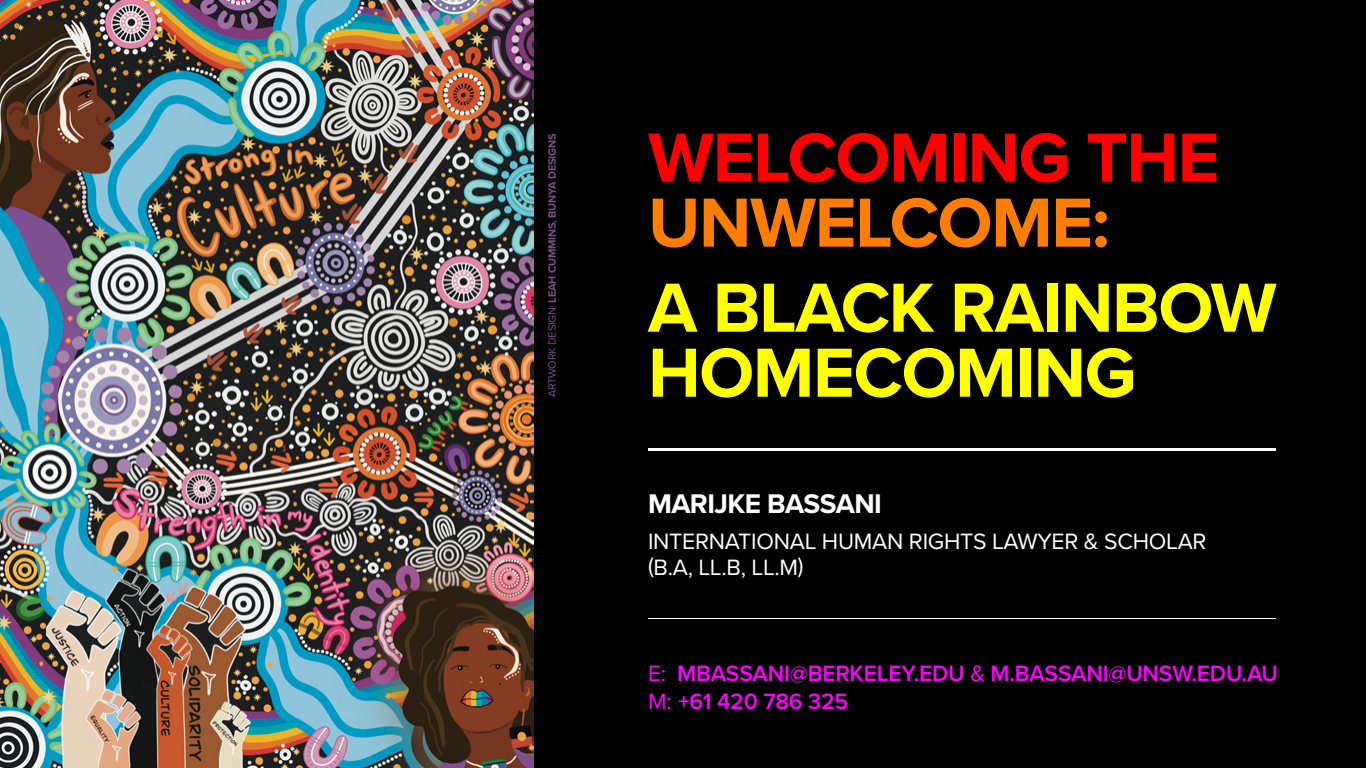
<style>
.page{position:relative;width:1366px;height:768px;background:#fff}
.page>*{position:absolute;margin:0;border:0;box-sizing:border-box;transform-origin:0 0}
.t1{font:700 72px/65px "Proxima Nova";letter-spacing:-.02em;color:#ff0}
.t2{font:700 72px "Proxima Nova";letter-spacing:-.02em;color:#f00}
.t3{font:700 72px "Proxima Nova";letter-spacing:-.02em;color:#ff7d00}
.t4{font:700 28px "Proxima Nova";letter-spacing:-.02em;color:#fff}
.t5{font:600 23px/28px "Proxima Nova";letter-spacing:-.01em;color:#f0f}
.t6{font:23px/26px "Proxima Nova";letter-spacing:-.01em;color:#fff}
.t7{font:700 11px "Proxima Nova";letter-spacing:-.02em;color:#77538c}
.s1{font-weight:400}
</style>
<div class="page">
<div style="left:533px;top:0;width:833px;height:768px;background:#000"></div>
<img style="left:0;top:0;width:534px;height:768px">
<hr style="left:648px;top:448px;width:628px;height:3px;background:#fff">
<hr style="left:648px;top:618px;width:628px;height:1px;background:#fff">
<p class="t7" style="left:544px;top:397px;width:265px;rotate:-90deg"><span class="s1">ARTWORK DESIGN:</span> LEAH CUMMINS, BUNYA DESIGNS</p>
<h1 class="t2" style="left:648px;top:104px;width:573px">WELCOMING THE</h1>
<h1 class="t3" style="left:648px;top:169px;width:463px">UNWELCOME:</h1>
<h1 class="t1" style="left:648px;top:274px;width:630px">A BLACK RAINBOW<br>HOMECOMING</h1>
<p class="t4" style="left:648px;top:483px;width:235px">MARIJKE BASSANI</p>
<p class="t6" style="left:648px;top:527px;width:560px">INTERNATIONAL HUMAN RIGHTS LAWYER &amp; SCHOLAR (B.A, LL.B, LL.M)</p>
<p class="t5" style="left:648px;top:659px;width:632px"><span class="s1">E:</span> MBASSANI@BERKELEY.EDU <span class="s1">&amp;</span> M.BASSANI@UNSW.EDU.AU<br><span class="s1">M:</span> +61 420 786 325</p>
</div>
